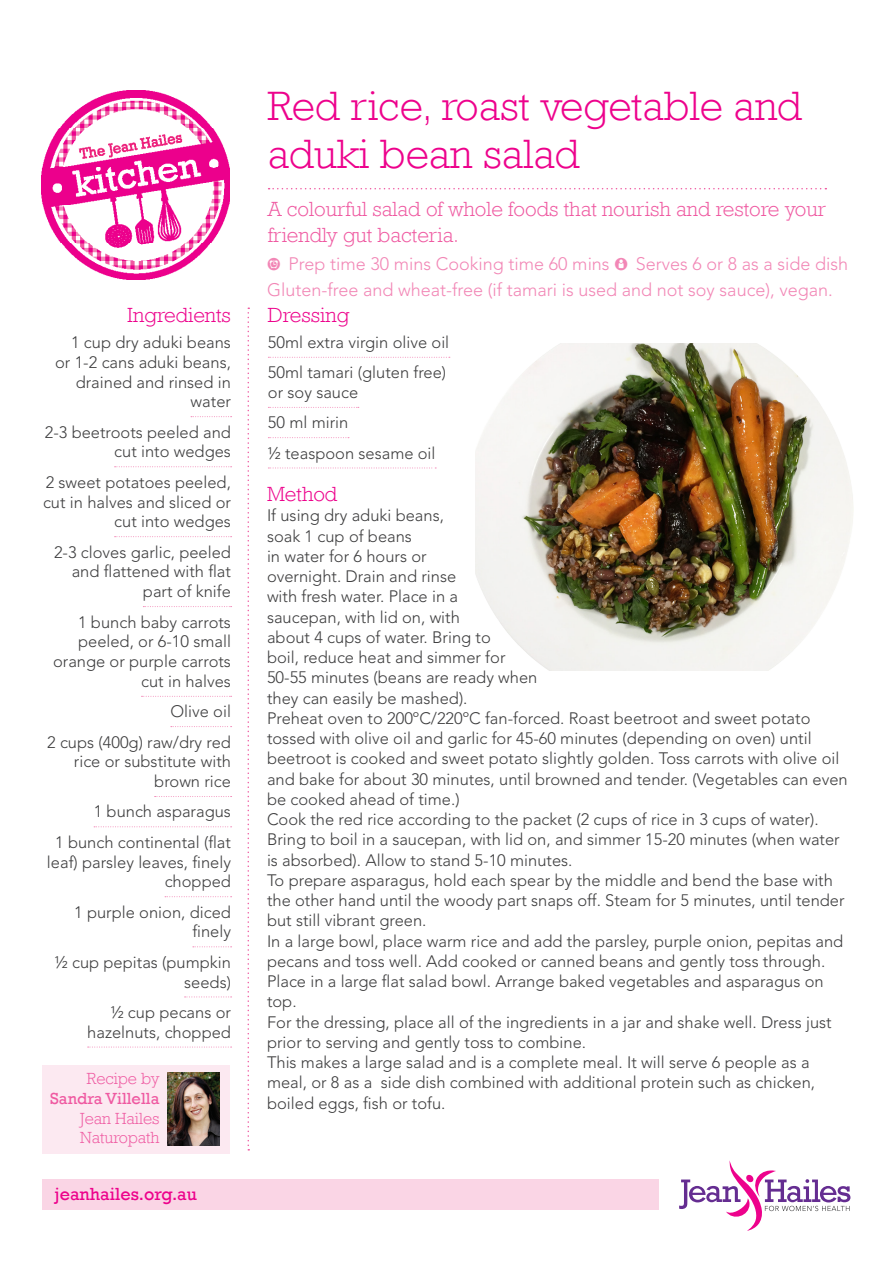
<style>
.page{position:relative;width:893px;height:1263px;background:#fff}
.page>*{position:absolute;margin:0;border:0;box-sizing:border-box;transform-origin:0 0}
.t1{font:300 42px/48px "Rockwell";color:#ed028c}
.t2{font:300 21px/25.2px "Rockwell";color:#ef59a1}
.t3{font:300 21px "Rockwell";color:#ed028c}
.t4{font:300 18px/25.5px "Avenir LT Std";color:#f287b6}
.t5{font:18px "Rockwell";color:#ed028c}
.t6{font:300 16.5px/20.2px "Avenir LT Std";color:#3e3e3f;text-align:right}
.t7{font:16.5px/19.8px "Rockwell";color:#ef59a1;text-align:right}
.t8{font:300 16.5px/19.8px "Rockwell";color:#ef59a1}
.s1{font-weight:300}
</style>
<div class="page">
<svg style="left:679px;top:1160px;width:171px;height:71px"></svg>
<svg style="left:269px;top:188px;width:557px;height:1px"></svg>
<div style="left:43px;top:1179px;width:615px;height:30px;background:#fad5e5"></div>
<svg style="left:248px;top:308px;width:1px;height:842px"></svg>
<svg style="left:191px;top:416px;width:41px;height:1px"></svg>
<svg style="left:115px;top:466px;width:117px;height:1px"></svg>
<svg style="left:115px;top:536px;width:117px;height:1px"></svg>
<svg style="left:143px;top:606px;width:89px;height:1px"></svg>
<svg style="left:142px;top:696px;width:90px;height:1px"></svg>
<svg style="left:171px;top:726px;width:61px;height:1px"></svg>
<svg style="left:155px;top:796px;width:77px;height:1px"></svg>
<svg style="left:94px;top:826px;width:138px;height:1px"></svg>
<svg style="left:165px;top:896px;width:67px;height:1px"></svg>
<svg style="left:193px;top:946px;width:39px;height:1px"></svg>
<svg style="left:185px;top:996px;width:47px;height:1px"></svg>
<svg style="left:88px;top:1047px;width:144px;height:1px"></svg>
<svg style="left:268px;top:357px;width:182px;height:1px"></svg>
<svg style="left:268px;top:407px;width:91px;height:1px"></svg>
<svg style="left:268px;top:437px;width:81px;height:1px"></svg>
<svg style="left:268px;top:468px;width:168px;height:1px"></svg>
<img style="left:476px;top:343px;width:378px;height:327px">
<img style="left:42px;top:91px;width:188px;height:188px">
<div style="left:42px;top:1065px;width:188px;height:88px;background:#fce9f1"></div>
<img style="left:167px;top:1073px;width:52px;height:72px">
<p class="t3" style="left:127px;top:300px;width:105px">Ingredients</p>
<p class="t6" style="left:55px;top:332px;width:177px;line-height:19.8px">1 cup dry aduki beans or 1-2 cans aduki beans, drained and rinsed in water</p>
<p class="t6" style="left:45px;top:422px;width:188px;line-height:19.8px">2-3 beetroots peeled and cut into wedges</p>
<p class="t6" style="left:43px;top:472px;width:189px;line-height:19.8px">2 sweet potatoes peeled, cut in halves and sliced or cut into wedges</p>
<p class="t6" style="left:54px;top:542px;width:178px;line-height:19.8px">2-3 cloves garlic, peeled and flattened with flat part of knife</p>
<p class="t6" style="left:53px;top:612px;width:179px;line-height:19.8px">1 bunch baby carrots peeled, or 6-10 small orange or purple carrots cut in halves</p>
<p class="t6" style="left:170px;top:701px;width:62px">Olive oil</p>
<p class="t6" style="left:47px;top:732px;width:185px;line-height:19.8px">2 cups (400g) raw/dry red rice or substitute with brown rice</p>
<p class="t6" style="left:94px;top:802px;width:139px">1 bunch asparagus</p>
<p class="t6" style="left:47px;top:832px;width:186px;line-height:19.8px">1 bunch continental (flat leaf) parsley leaves, finely chopped</p>
<p class="t6" style="left:74px;top:902px;width:158px;line-height:19.8px">1 purple onion, diced finely</p>
<p class="t6" style="left:55px;top:952px;width:178px;line-height:19.8px">½ cup pepitas (pumpkin seeds)</p>
<p class="t6" style="left:87px;top:1002px;width:145px;line-height:19.8px">½ cup pecans or hazelnuts, chopped</p>
<p class="t7" style="left:50px;top:1069px;width:111px"><span class="s1">Recipe by<br></span>Sandra Villella</p>
<p class="t8" style="left:80px;top:1107px;width:81px">Jean Hailes<br>Naturopath</p>
<p class="t5" style="left:55px;top:1184px;width:144px">jeanhailes.org.au</p>
<p class="t1" style="left:268px;top:80px;width:536px">Red rice, roast vegetable and aduki bean salad</p>
<p class="t2" style="left:268px;top:196px;width:560px">A colourful salad of whole foods that nourish and restore your friendly gut bacteria.</p>
<p class="t4" style="left:267px;top:251px;width:583px;text-indent:369px">Serves 6 or 8 as a side dish<br>Gluten-free and wheat-free (if tamari is used and not soy sauce), vegan.</p>
<p class="t4" style="left:288px;top:251px;width:323px">Prep time 30 mins Cooking time 60 mins</p>
<p class="t3" style="left:268px;top:300px;width:83px">Dressing</p>
<p class="t6" style="left:268px;top:332px;width:183px">50ml extra virgin olive oil</p>
<p class="t6" style="left:268px;top:363px;width:180px;line-height:19.8px;text-align:left">50ml tamari (gluten free) or soy sauce</p>
<p class="t6" style="left:268px;top:412px;width:82px">50 ml mirin</p>
<p class="t6" style="left:268px;top:443px;width:169px">½ teaspoon sesame oil</p>
<p class="t3" style="left:267px;top:479px;width:72px">Method</p>
<p class="t6" style="left:267px;top:506px;width:272px;text-align:left">If using dry aduki beans,<br>soak 1 cup of beans<br>in water for 6 hours or<br>overnight. Drain and rinse<br>with fresh water. Place in a<br>saucepan, with lid on, with<br>about 4 cups of water. Bring to<br>boil, reduce heat and simmer for<br>50-55 minutes (beans are ready when they can easily be mashed).</p>
<p class="t6" style="left:267px;top:708px;width:582px;text-align:left">Preheat oven to 200ºC/220ºC fan-forced. Roast beetroot and sweet potato tossed with olive oil and garlic for 45-60 minutes (depending on oven) until beetroot is cooked and sweet potato slightly golden. Toss carrots with olive oil and bake for about 30 minutes, until browned and tender. (Vegetables can even be cooked ahead of time.)</p>
<p class="t6" style="left:267px;top:809px;width:574px;text-align:left">Cook the red rice according to the packet (2 cups of rice in 3 cups of water).<br>Bring to boil in a saucepan, with lid on, and simmer 15-20 minutes (when water is absorbed). Allow to stand 5-10 minutes.</p>
<p class="t6" style="left:267px;top:870px;width:579px;text-align:left">To prepare asparagus, hold each spear by the middle and bend the base with the other hand until the woody part snaps off. Steam for 5 minutes, until tender but still vibrant green.</p>
<p class="t6" style="left:267px;top:931px;width:578px;text-align:left">In a large bowl, place warm rice and add the parsley, purple onion, pepitas and pecans and toss well. Add cooked or canned beans and gently toss through.<br>Place in a large flat salad bowl. Arrange baked vegetables and asparagus on top.</p>
<p class="t6" style="left:267px;top:1012px;width:566px;text-align:left">For the dressing, place all of the ingredients in a jar and shake well. Dress just prior to serving and gently toss to combine.</p>
<p class="t6" style="left:267px;top:1052px;width:550px;text-align:left">This makes a large salad and is a complete meal. It will serve 6 people as a meal, or 8 as a side dish combined with additional protein such as chicken, boiled eggs, fish or tofu.</p>
</div>
